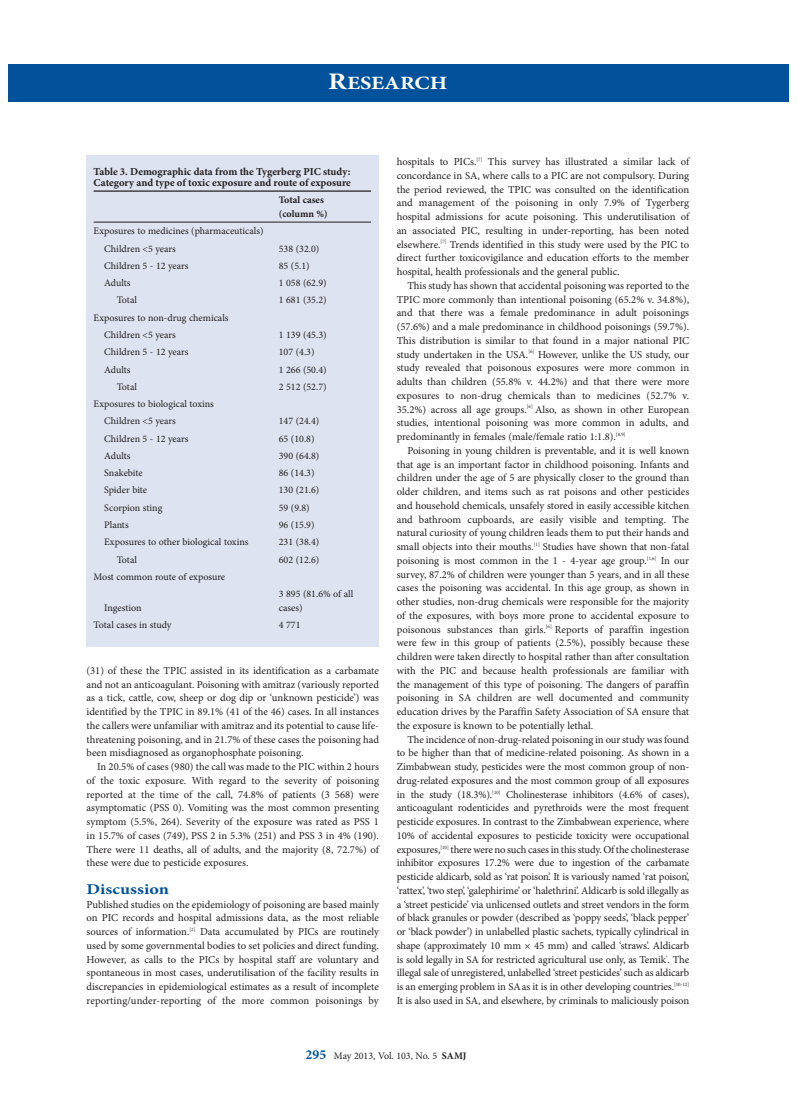
<style>
.page{position:relative;width:797px;height:1105px;background:#fff}
.page>*{position:absolute;margin:0;border:0;box-sizing:border-box;transform-origin:0 0}
.t1{font:700 18.75px "Minion Pro";color:#fff;scale:1.2 1}
.t2{font:700 15px "Minion Pro";color:#01529a;scale:1.2 1}
.t3{font:10.62px/13.8px "Minion Pro";letter-spacing:-.005em;color:#231f20;text-align:justify}
.t4{font:700 10.62px/11.2px "Minion Pro";color:#231f20}
.t5{font:10px/17.2px "Minion Pro";color:#231f20}
.t6{font:700 10px/13.8px "Minion Pro";color:#231f20}
.s1{font-size:23.75px}
.s2{font-weight:700;font-size:13.75px;color:#01529a}
.s3{font-weight:700}
</style>
<div class="page">
<div style="left:9px;top:64px;width:779px;height:37px;background:#01529a"></div>
<div style="left:86px;top:155px;width:293px;height:491px;background:#dde3f0"></div>
<hr style="left:94px;top:190px;width:185px;height:2px;background:#231f20">
<hr style="left:279px;top:190px;width:92px;height:2px;background:#231f20">
<hr style="left:94px;top:222px;width:185px;height:1px;background:#231f20">
<hr style="left:279px;top:222px;width:92px;height:1px;background:#231f20">
<h1 class="t1" style="left:328px;top:69px;width:101px"><span class="s1">R</span>ESEARCH</h1>
<p class="t4" style="left:94px;top:166px;width:259px">Table 3. Demographic data from the Tygerberg PIC study:<br>Category and type of toxic exposure and route of exposure</p>
<p class="t6" style="left:279px;top:193px;width:50px">Total cases (column %)</p>
<p class="t5" style="left:104px;top:223px;width:161px;text-indent:-11px">Exposures to medicines (pharmaceuticals)<br>Children &lt;5 years</p>
<p class="t5" style="left:279px;top:240px;width:42px">538 (32.0)</p>
<p class="t5" style="left:104px;top:257px;width:86px">Children 5 - 12 years</p>
<p class="t5" style="left:279px;top:257px;width:32px">85 (5.1)</p>
<p class="t5" style="left:104px;top:274px;width:28px">Adults</p>
<p class="t5" style="left:279px;top:274px;width:49px">1 058 (62.9)</p>
<p class="t5" style="left:117px;top:292px;width:22px">Total</p>
<p class="t5" style="left:279px;top:292px;width:49px">1 681 (35.2)</p>
<p class="t5" style="left:104px;top:309px;width:126px;text-indent:-11px">Exposures to non-drug chemicals<br>Children &lt;5 years</p>
<p class="t5" style="left:279px;top:326px;width:49px">1 139 (45.3)</p>
<p class="t5" style="left:104px;top:343px;width:86px">Children 5 - 12 years</p>
<p class="t5" style="left:279px;top:343px;width:37px">107 (4.3)</p>
<p class="t5" style="left:104px;top:361px;width:28px">Adults</p>
<p class="t5" style="left:279px;top:361px;width:49px">1 266 (50.4)</p>
<p class="t5" style="left:117px;top:378px;width:22px">Total</p>
<p class="t5" style="left:279px;top:378px;width:49px">2 512 (52.7)</p>
<p class="t5" style="left:104px;top:395px;width:111px;text-indent:-11px">Exposures to biological toxins<br>Children &lt;5 years</p>
<p class="t5" style="left:279px;top:413px;width:42px">147 (24.4)</p>
<p class="t5" style="left:104px;top:430px;width:86px">Children 5 - 12 years</p>
<p class="t5" style="left:279px;top:430px;width:37px">65 (10.8)</p>
<p class="t5" style="left:104px;top:447px;width:28px">Adults</p>
<p class="t5" style="left:279px;top:447px;width:42px">390 (64.8)</p>
<p class="t5" style="left:104px;top:464px;width:40px">Snakebite</p>
<p class="t5" style="left:279px;top:464px;width:37px">86 (14.3)</p>
<p class="t5" style="left:104px;top:482px;width:44px">Spider bite</p>
<p class="t5" style="left:279px;top:482px;width:42px">130 (21.6)</p>
<p class="t5" style="left:104px;top:499px;width:60px">Scorpion sting</p>
<p class="t5" style="left:279px;top:499px;width:32px">59 (9.8)</p>
<p class="t5" style="left:104px;top:516px;width:26px">Plants</p>
<p class="t5" style="left:279px;top:516px;width:37px">96 (15.9)</p>
<p class="t5" style="left:104px;top:533px;width:146px">Exposures to other biological toxins</p>
<p class="t5" style="left:279px;top:533px;width:42px">231 (38.4)</p>
<p class="t5" style="left:117px;top:551px;width:22px">Total</p>
<p class="t5" style="left:279px;top:551px;width:42px">602 (12.6)</p>
<p class="t5" style="left:94px;top:568px;width:133px">Most common route of exposure</p>
<p class="t5" style="left:104px;top:599px;width:39px">Ingestion</p>
<p class="t5" style="left:279px;top:587px;width:76px;line-height:13.8px">3 895 (81.6% of all cases)</p>
<p class="t5" style="left:94px;top:616px;width:79px">Total cases in study</p>
<p class="t5" style="left:279px;top:616px;width:23px">4 771</p>
<p class="t3" style="left:86px;top:664px;width:294px">(31) of these the TPIC assisted in its identification as a carbamate and not an anticoagulant. Poisoning with amitraz (variously reported as a tick, cattle, cow, sheep or dog dip or ‘unknown pesticide’) was identified by the TPIC in 89.1% (41 of the 46) cases. In all instances the callers were unfamiliar with amitraz and its potential to cause life&shy;threatening poisoning, and in 21.7% of these cases the poisoning had been misdiagnosed as organophosphate poisoning.</p>
<p class="t3" style="left:86px;top:760px;width:294px;text-indent:11px">In 20.5% of cases (980) the call was made to the PIC within 2 hours of the toxic exposure. With regard to the severity of poisoning reported at the time of the call, 74.8% of patients (3 568) were asymptomatic (PSS 0). Vomiting was the most common presenting symptom (5.5%, 264). Severity of the exposure was rated as PSS 1 in 15.7% of cases (749), PSS 2 in 5.3% (251) and PSS 3 in 4% (190).<br>There were 11 deaths, all of adults, and the majority (8, 72.7%) of these were due to pesticide exposures.</p>
<h2 class="t2" style="left:86px;top:878px;width:70px">Discussion</h2>
<p class="t3" style="left:86px;top:897px;width:294px">Published studies on the epidemiology of poisoning are based mainly on PIC records and hospital admissions data, as the most reliable sources of information.<sup>[2]</sup> Data accumulated by PICs are routinely used by some governmental bodies to set policies and direct funding.<br>However, as calls to the PICs by hospital staff are voluntary and spontaneous in most cases, underutilisation of the facility results in discrepancies in epidemiological estimates as a result of incomplete reporting/under-reporting of the more common poisonings by</p>
<p class="t3" style="left:397px;top:155px;width:294px">hospitals to PICs.<sup>[7]</sup> This survey has illustrated a similar lack of concordance in SA, where calls to a PIC are not compulsory. During the period reviewed, the TPIC was consulted on the identification and management of the poisoning in only 7.9% of Tygerberg hospital admissions for acute poisoning. This underutilisation of an associated PIC, resulting in under-reporting, has been noted elsewhere.<sup>[7]</sup> Trends identified in this study were used by the PIC to direct further toxicovigilance and education efforts to the member hospital, health professionals and the general public.</p>
<p class="t3" style="left:397px;top:279px;width:294px;text-indent:11px">This study has shown that accidental poisoning was reported to the TPIC more commonly than intentional poisoning (65.2% v. 34.8%), and that there was a female predominance in adult poisonings (57.6%) and a male predominance in childhood poisonings (59.7%).<br>This distribution is similar to that found in a major national PIC study undertaken in the USA.<sup>[6]</sup> However, unlike the US study, our study revealed that poisonous exposures were more common in adults than children (55.8% v. 44.2%) and that there were more exposures to non-drug chemicals than to medicines (52.7% v.<br>35.2%) across all age groups.<sup>[6]</sup> Also, as shown in other European studies, intentional poisoning was more common in adults, and predominantly in females (male/female ratio 1:1.8).<sup>[8,9]</sup></p>
<p class="t3" style="left:397px;top:444px;width:294px;text-indent:11px">Poisoning in young children is preventable, and it is well known that age is an important factor in childhood poisoning. Infants and children under the age of 5 are physically closer to the ground than older children, and items such as rat poisons and other pesticides and household chemicals, unsafely stored in easily accessible kitchen and bathroom cupboards, are easily visible and tempting. The natural curiosity of young children leads them to put their hands and small objects into their mouths.<sup>[1]</sup> Studies have shown that non-fatal poisoning is most common in the 1 - 4-year age group.<sup>[1,6]</sup> In our survey, 87.2% of children were younger than 5 years, and in all these cases the poisoning was accidental. In this age group, as shown in other studies, non-drug chemicals were responsible for the majority of the exposures, with boys more prone to accidental exposure to poisonous substances than girls.<sup>[6]</sup> Reports of paraffin ingestion were few in this group of patients (2.5%), possibly because these children were taken directly to hospital rather than after consultation with the PIC and because health professionals are familiar with the management of this type of poisoning. The dangers of paraffin poisoning in SA children are well documented and community education drives by the Paraffin Safety Association of SA ensure that the exposure is known to be potentially lethal.</p>
<p class="t3" style="left:397px;top:732px;width:294px;text-indent:11px">The incidence of non-drug-related poisoning in our study was found to be higher than that of medicine-related poisoning. As shown in a Zimbabwean study, pesticides were the most common group of non&shy;drug-related exposures and the most common group of all exposures in the study (18.3%).<sup>[10]</sup> Cholinesterase inhibitors (4.6% of cases), anticoagulant rodenticides and pyrethroids were the most frequent pesticide exposures. In contrast to the Zimbabwean experience, where 10% of accidental exposures to pesticide toxicity were occupational exposures,<sup>[10]</sup> there were no such cases in this study. Of the cholinesterase inhibitor exposures 17.2% were due to ingestion of the carbamate pesticide aldicarb, sold as ‘rat poison’. It is variously named ‘rat poison’, ‘rattex’, ‘two step’, ‘galephirime’ or ‘halethrini’. Aldicarb is sold illegally as a ‘street pesticide’ via unlicensed outlets and street vendors in the form of black granules or powder (described as ‘poppy seeds’, ‘black pepper’ or ‘black powder’) in unlabelled plastic sachets, typically cylindrical in shape (approximately 10 mm × 45 mm) and called ‘straws’. Aldicarb is sold legally in SA for restricted agricultural use only, as Temik<sup>®</sup>. The illegal sale of unregistered, unlabelled ‘street pesticides’ such as aldicarb is an emerging problem in SAas it is in other developing countries.<sup>[10-12] </sup>It is also used in SA, and elsewhere, by criminals to maliciously poison</p>
<p class="t5" style="left:305px;top:1047px;width:162px"><span class="s2">295</span> May 2013, Vol. 103, No. 5 <span class="s3">SAMJ</span></p>
</div>
